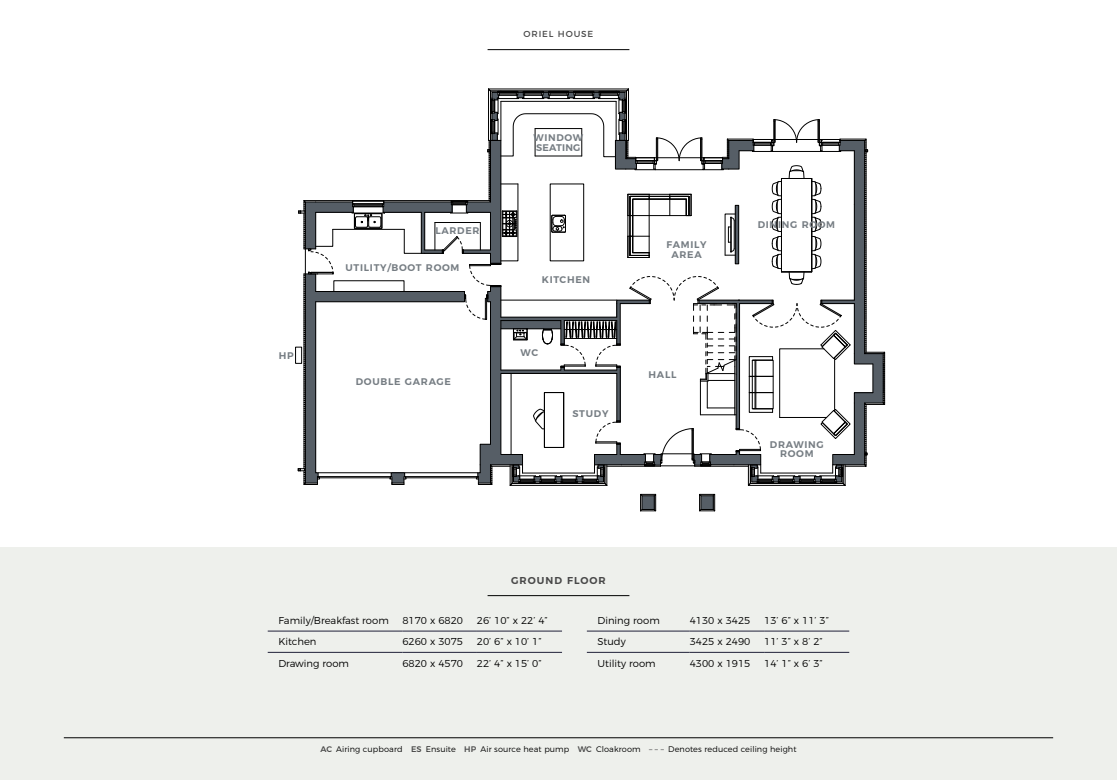
<style>
.page{position:relative;width:1117px;height:780px;background:#fff}
.page>*{position:absolute;margin:0;border:0;box-sizing:border-box;transform-origin:0 0}
.Dims{font:300 10px "Montserrat";color:#000}
.t1{font:600 10px "Montserrat";letter-spacing:.1em;color:#484848}
.Label{font:600 9.62px/9.6px "Montserrat";letter-spacing:.075em;color:#767d83;text-align:center}
.Label-2{font:600 9.62px/9.6px "Montserrat";letter-spacing:.025em;color:#767d83}
.t2{font:8.75px "Montserrat";letter-spacing:.1em;color:#484848}
.t3{font:300 8.12px "Montserrat";letter-spacing:.01em;color:#000}
.s1{font-weight:500;color:#484848}
.s2{font-size:14.25px;color:#7c7c7c}
</style>
<div class="page">
<hr style="left:487px;top:49px;width:142px;height:1px;background:#000">
<div style="left:0;top:547px;width:1116px;height:233px;background:#eef0ec"></div>
<hr style="left:64px;top:737px;width:988px;height:1px;background:#000">
<hr style="left:268px;top:630px;width:134px;height:1px;background:#202139">
<hr style="left:402px;top:630px;width:75px;height:1px;background:#202139">
<hr style="left:477px;top:630px;width:85px;height:1px;background:#202139">
<hr style="left:268px;top:652px;width:134px;height:1px;background:#202139">
<hr style="left:402px;top:652px;width:75px;height:1px;background:#202139">
<hr style="left:477px;top:652px;width:85px;height:1px;background:#202139">
<hr style="left:586px;top:630px;width:103px;height:1px;background:#202139">
<hr style="left:689px;top:630px;width:75px;height:1px;background:#202139">
<hr style="left:764px;top:630px;width:85px;height:1px;background:#202139">
<hr style="left:586px;top:652px;width:103px;height:1px;background:#202139">
<hr style="left:689px;top:652px;width:75px;height:1px;background:#202139">
<hr style="left:764px;top:652px;width:85px;height:1px;background:#202139">
<hr style="left:487px;top:595px;width:142px;height:1px;background:#000">
<svg style="left:699px;top:493px;width:16px;height:18px"></svg>
<svg style="left:640px;top:493px;width:16px;height:18px"></svg>
<svg style="left:298px;top:89px;width:587px;height:397px"></svg>
<hr style="left:318px;top:472px;width:73px;height:1px;background:#000">
<hr style="left:404px;top:472px;width:73px;height:1px;background:#000">
<hr style="left:435px;top:222px;width:45px;height:1px;background:#000">
<div style="left:295px;top:347px;width:7px;height:16px;border:1px solid #000"></div>
<p class="t2" style="left:523px;top:27px;width:71px">ORIEL HOUSE</p>
<p class="Label" style="left:279px;top:350px;width:16px">HP</p>
<p class="Label" style="left:435px;top:225px;width:46px">LARDER</p>
<p class="Label" style="left:345px;top:262px;width:115px">UTILITY/BOOT ROOM</p>
<p class="Label" style="left:356px;top:376px;width:97px">DOUBLE GARAGE</p>
<p class="Label-2" style="left:533px;top:132px;width:51px">WINDOW<br>SEATING</p>
<p class="Label" style="left:541px;top:274px;width:50px">KITCHEN</p>
<p class="Label" style="left:520px;top:347px;width:19px">WC</p>
<p class="Label" style="left:572px;top:408px;width:38px">STUDY</p>
<p class="Label" style="left:666px;top:239px;width:42px">FAMILY<br>AREA</p>
<p class="Label" style="left:648px;top:369px;width:29px">HALL</p>
<p class="t1" style="left:511px;top:572px;width:96px">GROUND FLOOR</p>
<p class="Label" style="left:757px;top:219px;width:79px">DINING ROOM</p>
<p class="Label" style="left:769px;top:438px;width:55px">DRAWING<br>ROOM</p>
<p class="Dims" style="left:278px;top:612px;width:112px">Family/Breakfast room</p>
<p class="Dims" style="left:402px;top:612px;width:62px">8170 x 6820</p>
<p class="Dims" style="left:477px;top:612px;width:72px">26’ 10” x 22’ 4”</p>
<p class="Dims" style="left:278px;top:634px;width:40px">Kitchen</p>
<p class="Dims" style="left:402px;top:634px;width:62px">6260 x 3075</p>
<p class="Dims" style="left:477px;top:634px;width:66px">20’ 6” x 10’ 1”</p>
<p class="Dims" style="left:278px;top:655px;width:72px">Drawing room</p>
<p class="Dims" style="left:402px;top:655px;width:62px">6820 x 4570</p>
<p class="Dims" style="left:477px;top:655px;width:66px">22’ 4” x 15’ 0”</p>
<p class="Dims" style="left:597px;top:612px;width:64px">Dining room</p>
<p class="Dims" style="left:689px;top:612px;width:62px">4130 x 3425</p>
<p class="Dims" style="left:764px;top:612px;width:66px">13’ 6” x 11’ 3”</p>
<p class="Dims" style="left:597px;top:634px;width:30px">Study</p>
<p class="Dims" style="left:689px;top:634px;width:62px">3425 x 2490</p>
<p class="Dims" style="left:764px;top:634px;width:60px">11’ 3” x 8’ 2”</p>
<p class="Dims" style="left:597px;top:655px;width:60px">Utility room</p>
<p class="Dims" style="left:689px;top:655px;width:62px">4300 x 1915</p>
<p class="Dims" style="left:764px;top:655px;width:60px">14’ 1” x 6’ 3”</p>
<p class="t3" style="left:320px;top:743px;width:477px"><span class="s1">AC</span> Airing cupboard <span class="s1">ES</span> Ensuite <span class="s1">HP</span> Air source heat pump <span class="s1">WC</span> Cloakroom <span class="s2">– – –</span> Denotes reduced ceiling height</p>
</div>
